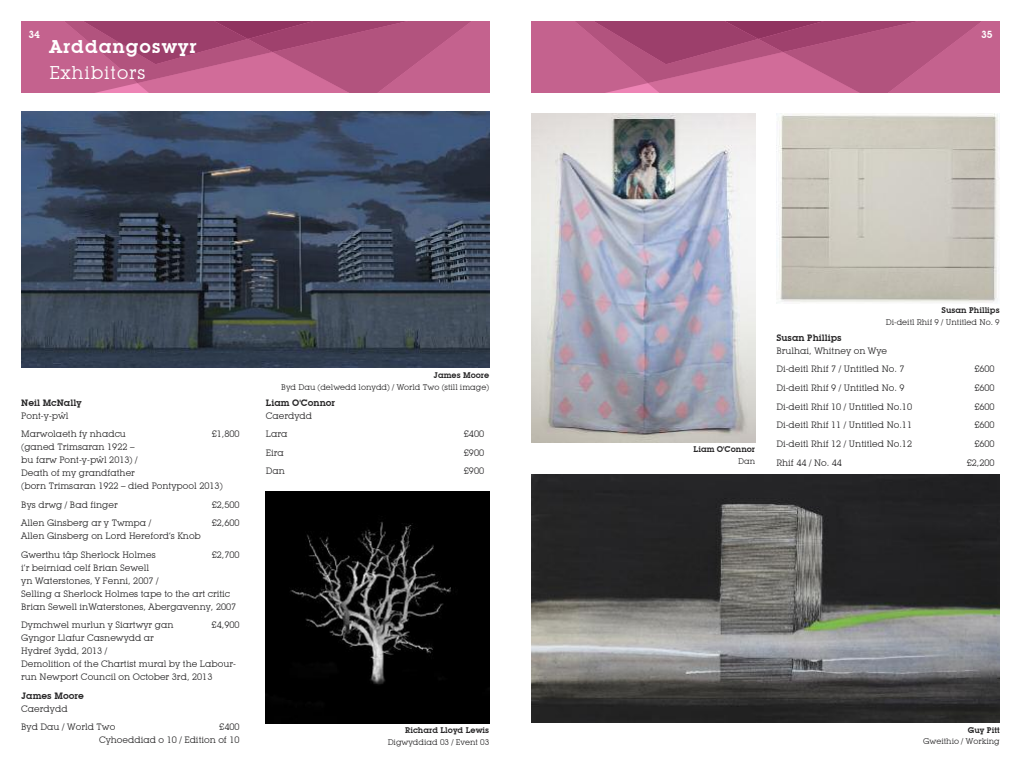
<style>
.page{position:relative;width:1021px;height:766px;background:#fff}
.page>*{position:absolute;margin:0;border:0;box-sizing:border-box;transform-origin:0 0}
.t1{font:600 18px "Lubalin Graph IT Cby BT";letter-spacing:.05em;color:#fff}
.t2{font:18px "Lubalin Graph IT Cby BT";letter-spacing:.05em;color:#fff}
.t3{font:600 10px "Lubalin Graph IT Cby BT";color:#fff}
.t4{font:9px/12.9px "Lubalin Graph IT Cby BT";color:#272627}
.t5{font:600 9px "Lubalin Graph IT Cby BT";color:#272627}
.t6{font:8px "Lubalin Graph IT Cby BT";color:#272627}
.t7{font:600 8px "Lubalin Graph IT Cby BT";color:#272627}
</style>
<div class="page">
<svg style="left:531px;top:21px;width:468px;height:71px;background:#b75783"></svg>
<svg style="left:21px;top:21px;width:468px;height:71px;background:#b75783"></svg>
<img style="left:21px;top:112px;width:468px;height:256px">
<img style="left:531px;top:474px;width:468px;height:248px">
<img style="left:266px;top:491px;width:223px;height:231px">
<img style="left:776px;top:113px;width:223px;height:190px">
<img style="left:531px;top:113px;width:224px;height:329px">
<p class="t3" style="left:28px;top:28px;width:13px">34</p>
<p class="t3" style="left:981px;top:28px;width:13px">35</p>
<h1 class="t1" style="left:50px;top:35px;width:148px">Arddangoswyr</h1>
<h1 class="t2" style="left:50px;top:61px;width:97px">Exhibitors</h1>
<p class="t5" style="left:21px;top:397px;width:62px">Neil McNally</p>
<p class="t4" style="left:21px;top:406px;width:106px;line-height:18.6px">Pont-y-pwˆ l<br>Marwolaeth fy nhadcu</p>
<p class="t4" style="left:212px;top:427px;width:29px">£1,800</p>
<p class="t4" style="left:21px;top:440px;width:203px">(ganed Trimsaran 1922 –<br>bu farw Pont-y-pwˆ l 2013) /<br>Death of my grandfather<br>(born Trimsaran 1922 – died Pontypool 2013)</p>
<p class="t4" style="left:21px;top:497px;width:98px">Bys drwg / Bad finger</p>
<p class="t4" style="left:212px;top:497px;width:29px">£2,500</p>
<p class="t4" style="left:21px;top:516px;width:131px">Allen Ginsberg ar y Twmpa /</p>
<p class="t4" style="left:212px;top:516px;width:29px">£2,600</p>
<p class="t4" style="left:21px;top:526px;width:181px;line-height:18.6px">Allen Ginsberg on Lord Hereford’s Knob<br>Gwerthu tâp Sherlock Holmes</p>
<p class="t4" style="left:212px;top:548px;width:29px">£2,700</p>
<p class="t4" style="left:21px;top:561px;width:217px">i’r beirniad celf Brian Sewell<br>yn Waterstones, Y Fenni, 2007 /<br>Selling a Sherlock Holmes tape to the art critic Brian Sewell inWaterstones, Abergavenny, 2007</p>
<p class="t4" style="left:21px;top:618px;width:154px">Dymchwel murlun y Siartwyr gan</p>
<p class="t4" style="left:212px;top:618px;width:29px">£4,900</p>
<p class="t4" style="left:21px;top:631px;width:216px">Gyngor Llafur Casnewydd ar<br>Hydref 3ydd, 2013 /<br>Demolition of the Chartist mural by the Labour&shy;run Newport Council on October 3rd, 2013</p>
<p class="t5" style="left:21px;top:689px;width:64px">James Moore</p>
<p class="t4" style="left:21px;top:699px;width:96px;line-height:18.6px">Caerdydd<br>Byd Dau / World Two</p>
<p class="t4" style="left:99px;top:720px;width:142px;text-align:right">£400<br>Cyhoeddiad o 10 / Edition of 10</p>
<p class="t7" style="left:433px;top:370px;width:57px">James Moore</p>
<p class="t6" style="left:281px;top:382px;width:209px">Byd Dau (delwedd lonydd) / World Two (still image)</p>
<p class="t5" style="left:266px;top:397px;width:71px">Liam O'Connor</p>
<p class="t4" style="left:266px;top:406px;width:48px;line-height:18.6px">Caerdydd<br>Lara</p>
<p class="t4" style="left:464px;top:427px;width:22px">£400</p>
<p class="t4" style="left:266px;top:446px;width:19px">Eira</p>
<p class="t4" style="left:464px;top:446px;width:22px">£900</p>
<p class="t4" style="left:266px;top:464px;width:21px">Dan</p>
<p class="t4" style="left:464px;top:464px;width:22px">£900</p>
<p class="t7" style="left:405px;top:725px;width:85px">Richard Lloyd Lewis</p>
<p class="t6" style="left:387px;top:736px;width:103px">Digwyddiad 03 / Event 03</p>
<p class="t7" style="left:693px;top:444px;width:63px">Liam O'Connor</p>
<p class="t6" style="left:738px;top:456px;width:18px">Dan</p>
<p class="t7" style="left:941px;top:305px;width:60px">Susan Phillips</p>
<p class="t6" style="left:885px;top:317px;width:115px">Di-deitl Rhif 9 / Untitled No. 9</p>
<p class="t5" style="left:776px;top:332px;width:67px">Susan Phillips</p>
<p class="t4" style="left:776px;top:341px;width:130px;line-height:18.6px">Brulhai, Whitney on Wye<br>Di-deitl Rhif 7 / Untitled No. 7</p>
<p class="t4" style="left:974px;top:362px;width:22px">£600</p>
<p class="t4" style="left:776px;top:381px;width:130px">Di-deitl Rhif 9 / Untitled No. 9</p>
<p class="t4" style="left:974px;top:381px;width:22px">£600</p>
<p class="t4" style="left:776px;top:400px;width:137px">Di-deitl Rhif 10 / Untitled No.10</p>
<p class="t4" style="left:974px;top:400px;width:22px">£600</p>
<p class="t4" style="left:776px;top:418px;width:137px">Di-deitl Rhif 11 / Untitled No.11</p>
<p class="t4" style="left:974px;top:418px;width:22px">£600</p>
<p class="t4" style="left:776px;top:437px;width:137px">Di-deitl Rhif 12 / Untitled No.12</p>
<p class="t4" style="left:974px;top:437px;width:22px">£600</p>
<p class="t4" style="left:776px;top:455px;width:67px">Rhif 44 / No. 44</p>
<p class="t4" style="left:966px;top:455px;width:29px">£2,200</p>
<p class="t7" style="left:967px;top:724px;width:33px">Guy Pitt</p>
<p class="t6" style="left:923px;top:736px;width:78px">Gweithio / Working</p>
</div>
